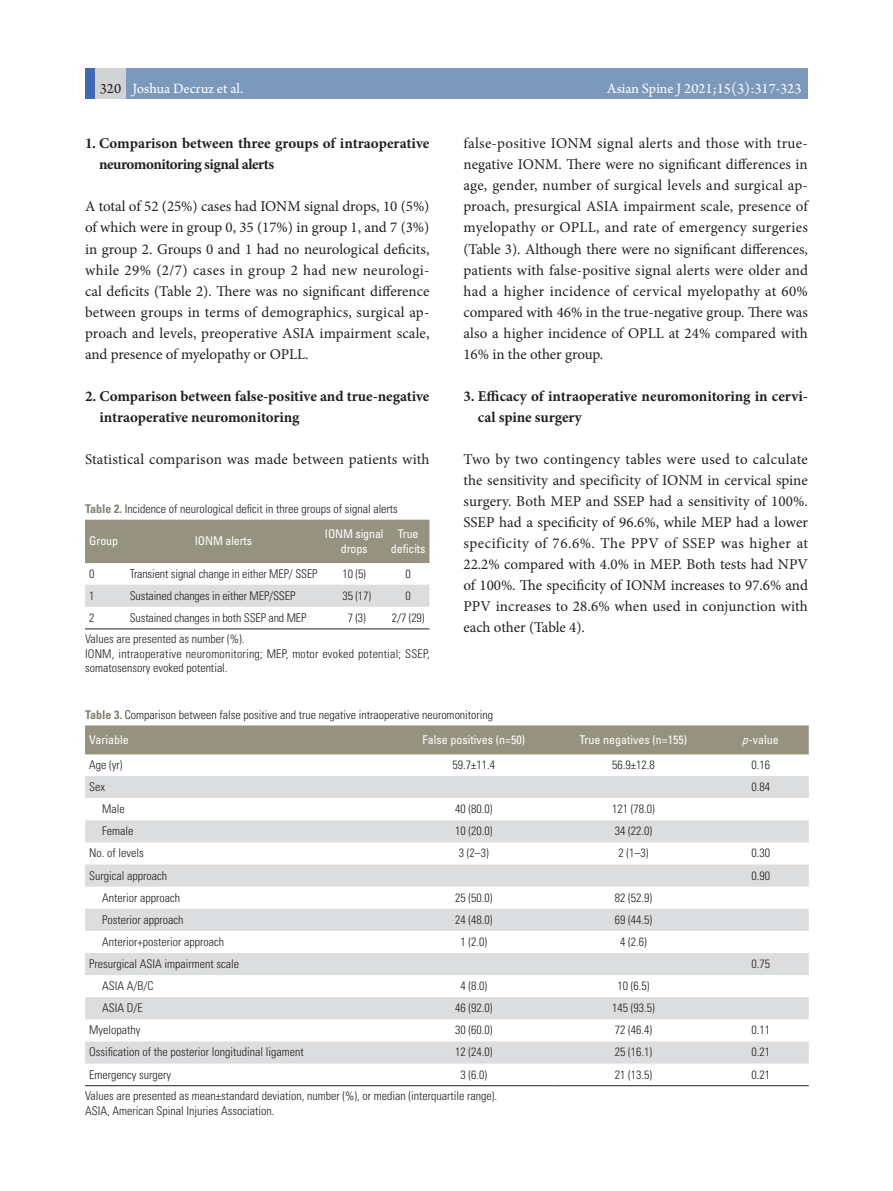
<style>
.page{position:relative;width:893px;height:1191px;background:#fff}
.page>*{position:absolute;margin:0;border:0;box-sizing:border-box;transform-origin:0 0}
.본문_내용_첫문단{font:15px/21px "Minion Pro";letter-spacing:.005em;color:#231f20;text-align:justify}
.본문_중제목{font:700 15px/21px "Minion Pro";letter-spacing:-.005em;color:#231f20}
.t1{font:15px "Arno Pro";color:#fff}
.표_그림설명{font:300 condensed 12px/14.4px "Univers LT Std";color:#231f20}
.표_본문{font:300 condensed 12px "Univers LT Std";letter-spacing:-.01em;color:#231f20}
.표_왼쪽행{font:300 condensed 12px "Univers LT Std";color:#231f20}
.표_머리행{font:condensed 12px/14.4px "Univers LT Std";color:#fff;text-align:center}
.s1{color:#231f20}
.s2{font-weight:700;color:#82806e}
.s3{font-style:italic}
</style>
<div class="page">
<div style="left:85px;top:68px;width:58px;height:31px;background:#d1d2d4"></div>
<div style="left:126px;top:68px;width:682px;height:31px;background:#7c98bb"></div>
<div style="left:85px;top:68px;width:10px;height:31px;background:#406ab4"></div>
<div style="left:85px;top:519px;width:344px;height:44px;background:#95937f"></div>
<div style="left:85px;top:584px;width:344px;height:23px;background:#dcdddf"></div>
<hr style="left:85px;top:628px;width:40px;height:1px;background:#231f20">
<hr style="left:125px;top:628px;width:196px;height:1px;background:#231f20">
<hr style="left:321px;top:628px;width:66px;height:1px;background:#231f20">
<hr style="left:387px;top:628px;width:42px;height:1px;background:#231f20">
<div style="left:85px;top:725px;width:724px;height:29px;background:#95937f"></div>
<svg style="left:85px;top:776px;width:724px;height:287px;fill:#dcdddf"></svg>
<hr style="left:85px;top:1085px;width:309px;height:1px;background:#231f20">
<hr style="left:394px;top:1085px;width:160px;height:1px;background:#231f20">
<hr style="left:554px;top:1085px;width:159px;height:1px;background:#231f20">
<hr style="left:713px;top:1085px;width:96px;height:1px;background:#231f20">
<p class="t1" style="left:100px;top:80px;width:145px"><span class="s1">320</span> Joshua Decruz et al.</p>
<p class="t1" style="left:607px;top:80px;width:196px">Asian Spine J 2021;15(3):317-323</p>
<p class="본문_내용_첫문단" style="left:463px;top:133px;width:346px">false-positive IONM signal alerts and those with true&shy;negative IONM. There were no significant differences in age, gender, number of surgical levels and surgical ap&shy;proach, presurgical ASIA impairment scale, presence of myelopathy or OPLL, and rate of emergency surgeries (Table 3). Although there were no significant differences, patients with false-positive signal alerts were older and had a higher incidence of cervical myelopathy at 60% compared with 46% in the true-negative group. There was also a higher incidence of OPLL at 24% compared with 16% in the other group.</p>
<p class="본문_중제목" style="left:478px;top:385px;width:331px;text-indent:-14px">3. Efficacy of intraoperative neuromonitoring in cervi&shy;cal spine surgery</p>
<p class="본문_내용_첫문단" style="left:463px;top:448px;width:346px">Two by two contingency tables were used to calculate the sensitivity and specificity of IONM in cervical spine surgery. Both MEP and SSEP had a sensitivity of 100%.<br>SSEP had a specificity of 96.6%, while MEP had a lower specificity of 76.6%. The PPV of SSEP was higher at 22.2% compared with 4.0% in MEP. Both tests had NPV of 100%. The specificity of IONM increases to 97.6% and PPV increases to 28.6% when used in conjunction with each other (Table 4).</p>
<p class="본문_중제목" style="left:99px;top:133px;width:332px;text-indent:-14px">1. Comparison between three groups of intraoperative neuromonitoring signal alerts</p>
<p class="본문_내용_첫문단" style="left:85px;top:196px;width:346px">A total of 52 (25%) cases had IONM signal drops, 10 (5%) of which were in group 0, 35 (17%) in group 1, and 7 (3%) in group 2. Groups 0 and 1 had no neurological deficits, while 29% (2/7) cases in group 2 had new neurologi&shy;cal deficits (Table 2). There was no significant difference between groups in terms of demographics, surgical ap&shy;proach and levels, preoperative ASIA impairment scale, and presence of myelopathy or OPLL.</p>
<p class="본문_중제목" style="left:99px;top:385px;width:331px;text-indent:-14px">2. Comparison between false-positive and true-negative intraoperative neuromonitoring</p>
<p class="본문_내용_첫문단" style="left:85px;top:448px;width:346px">Statistical comparison was made between patients with</p>
<p class="표_그림설명" style="left:85px;top:502px;width:314px"><span class="s2">Table 2.</span> Incidence of neurological deficit in three groups of signal alerts</p>
<p class="표_머리행" style="left:89px;top:534px;width:30px">Group</p>
<p class="표_머리행" style="left:195px;top:534px;width:59px">IONM alerts</p>
<p class="표_머리행" style="left:325px;top:526px;width:60px">IONM signal drops</p>
<p class="표_머리행" style="left:391px;top:526px;width:36px">True deficits</p>
<p class="표_왼쪽행" style="left:89px;top:566px;width:7px">0</p>
<p class="표_본문" style="left:130px;top:566px;width:189px">Transient signal change in either MEP/ SSEP</p>
<p class="표_본문" style="left:343px;top:566px;width:25px">10 (5)</p>
<p class="표_본문" style="left:406px;top:566px;width:7px">0</p>
<p class="표_왼쪽행" style="left:89px;top:588px;width:7px">1</p>
<p class="표_본문" style="left:130px;top:588px;width:167px">Sustained changes in either MEP/SSEP</p>
<p class="표_본문" style="left:342px;top:588px;width:30px">35 (17)</p>
<p class="표_본문" style="left:406px;top:588px;width:7px">0</p>
<p class="표_왼쪽행" style="left:89px;top:610px;width:7px">2</p>
<p class="표_본문" style="left:130px;top:610px;width:178px">Sustained changes in both SSEP and MEP</p>
<p class="표_본문" style="left:348px;top:610px;width:20px">7 (3)</p>
<p class="표_본문" style="left:392px;top:610px;width:34px">2/7 (29)</p>
<p class="표_그림설명" style="left:85px;top:632px;width:161px">Values are presented as number (%).</p>
<p class="표_그림설명" style="left:85px;top:646px;width:346px">IONM, intraoperative neuromonitoring; MEP, motor evoked potential; SSEP, somatosensory evoked potential.</p>
<p class="표_그림설명" style="left:85px;top:707px;width:410px"><span class="s2">Table 3.</span> Comparison between false positive and true negative intraoperative neuromonitoring</p>
<p class="표_머리행" style="left:89px;top:732px;width:41px">Variable</p>
<p class="표_머리행" style="left:422px;top:732px;width:104px">False positives (n=50)</p>
<p class="표_머리행" style="left:579px;top:732px;width:109px">True negatives (n=155)</p>
<p class="표_머리행" style="left:742px;top:732px;width:39px"><span class="s3">p</span>-value</p>
<p class="표_왼쪽행" style="left:89px;top:757px;width:35px">Age (yr)</p>
<p class="표_본문" style="left:452px;top:757px;width:44px">59.7±11.4</p>
<p class="표_본문" style="left:612px;top:757px;width:44px">56.9±12.8</p>
<p class="표_본문" style="left:752px;top:757px;width:20px">0.16</p>
<p class="표_왼쪽행" style="left:89px;top:779px;width:17px">Sex</p>
<p class="표_본문" style="left:752px;top:779px;width:20px">0.84</p>
<p class="표_왼쪽행" style="left:102px;top:801px;width:24px">Male</p>
<p class="표_본문" style="left:455px;top:801px;width:39px">40 (80.0)</p>
<p class="표_본문" style="left:612px;top:801px;width:44px">121 (78.0)</p>
<p class="표_왼쪽행" style="left:102px;top:824px;width:33px">Female</p>
<p class="표_본문" style="left:455px;top:824px;width:39px">10 (20.0)</p>
<p class="표_본문" style="left:615px;top:824px;width:39px">34 (22.0)</p>
<p class="표_왼쪽행" style="left:89px;top:846px;width:56px">No. of levels</p>
<p class="표_본문" style="left:459px;top:846px;width:31px">3 (2–3)</p>
<p class="표_본문" style="left:618px;top:846px;width:31px">2 (1–3)</p>
<p class="표_본문" style="left:752px;top:846px;width:20px">0.30</p>
<p class="표_왼쪽행" style="left:89px;top:868px;width:79px">Surgical approach</p>
<p class="표_본문" style="left:752px;top:868px;width:20px">0.90</p>
<p class="표_왼쪽행" style="left:102px;top:890px;width:79px">Anterior approach</p>
<p class="표_본문" style="left:455px;top:890px;width:39px">25 (50.0)</p>
<p class="표_본문" style="left:615px;top:890px;width:39px">82 (52.9)</p>
<p class="표_왼쪽행" style="left:102px;top:912px;width:83px">Posterior approach</p>
<p class="표_본문" style="left:455px;top:912px;width:39px">24 (48.0)</p>
<p class="표_본문" style="left:615px;top:912px;width:39px">69 (44.5)</p>
<p class="표_왼쪽행" style="left:102px;top:934px;width:123px">Anterior+posterior approach</p>
<p class="표_본문" style="left:460px;top:934px;width:28px">1 (2.0)</p>
<p class="표_본문" style="left:620px;top:934px;width:28px">4 (2.6)</p>
<p class="표_왼쪽행" style="left:89px;top:956px;width:151px">Presurgical ASIA impairment scale</p>
<p class="표_본문" style="left:752px;top:956px;width:20px">0.75</p>
<p class="표_왼쪽행" style="left:102px;top:978px;width:53px">ASIA A/B/C</p>
<p class="표_본문" style="left:460px;top:978px;width:28px">4 (8.0)</p>
<p class="표_본문" style="left:617px;top:978px;width:33px">10 (6.5)</p>
<p class="표_왼쪽행" style="left:102px;top:1000px;width:42px">ASIA D/E</p>
<p class="표_본문" style="left:455px;top:1000px;width:39px">46 (92.0)</p>
<p class="표_본문" style="left:612px;top:1000px;width:44px">145 (93.5)</p>
<p class="표_왼쪽행" style="left:89px;top:1023px;width:53px">Myelopathy</p>
<p class="표_본문" style="left:455px;top:1023px;width:39px">30 (60.0)</p>
<p class="표_본문" style="left:615px;top:1023px;width:39px">72 (46.4)</p>
<p class="표_본문" style="left:752px;top:1023px;width:20px">0.11</p>
<p class="표_왼쪽행" style="left:89px;top:1045px;width:216px">Ossification of the posterior longitudinal ligament</p>
<p class="표_본문" style="left:455px;top:1045px;width:39px">12 (24.0)</p>
<p class="표_본문" style="left:615px;top:1045px;width:39px">25 (16.1)</p>
<p class="표_본문" style="left:752px;top:1045px;width:20px">0.21</p>
<p class="표_왼쪽행" style="left:89px;top:1067px;width:83px">Emergency surgery</p>
<p class="표_본문" style="left:460px;top:1067px;width:28px">3 (6.0)</p>
<p class="표_본문" style="left:615px;top:1067px;width:39px">21 (13.5)</p>
<p class="표_본문" style="left:752px;top:1067px;width:20px">0.21</p>
<p class="표_그림설명" style="left:85px;top:1088px;width:413px">Values are presented as mean±standard deviation, number (%), or median (interquartile range).</p>
<p class="표_그림설명" style="left:85px;top:1103px;width:191px">ASIA, American Spinal Injuries Association.</p>
</div>
